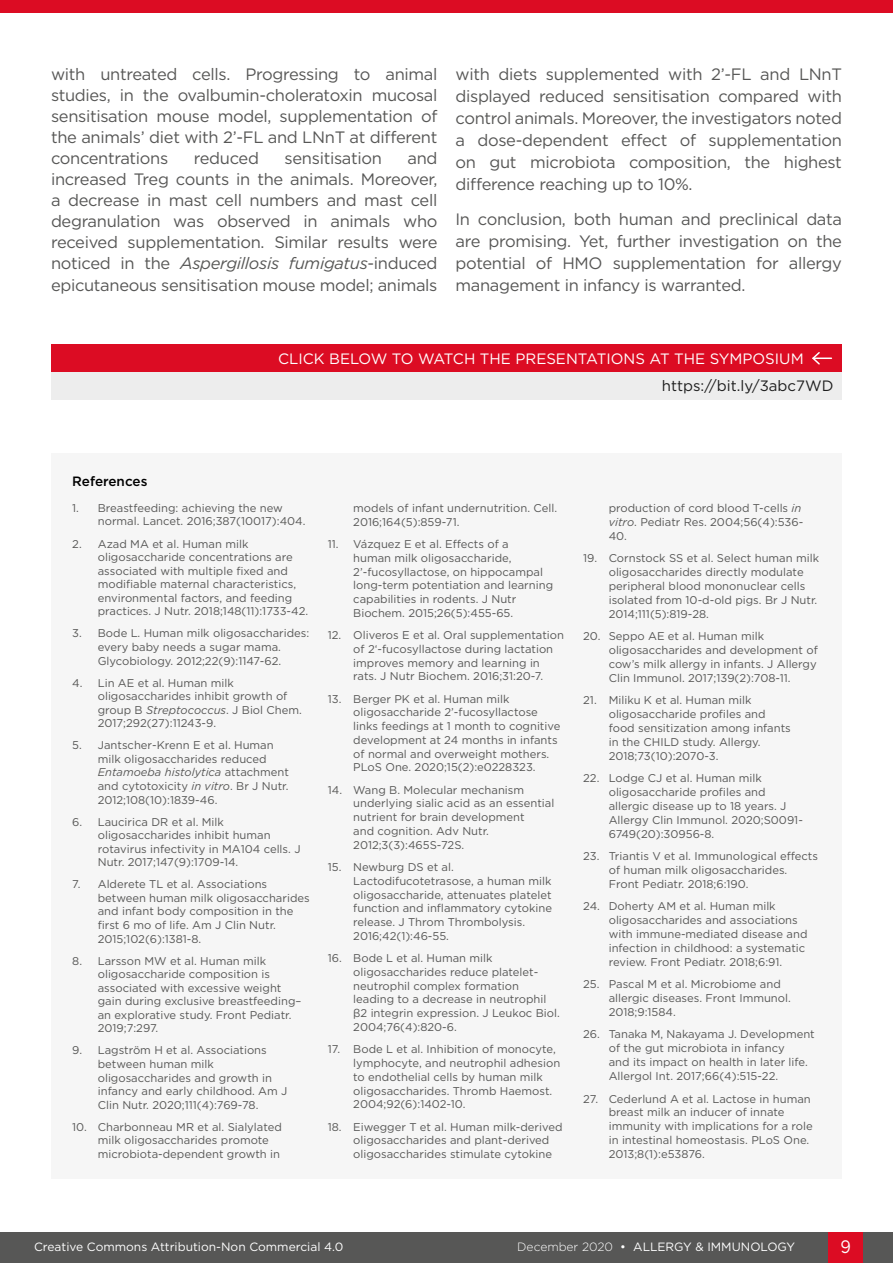
<style>
.page{position:relative;width:893px;height:1263px;background:#fff}
.page>*{position:absolute;margin:0;border:0;box-sizing:border-box;transform-origin:0 0}
.t1{font:18px "Gotham";color:#fff;scale:.9 1}
.Body_Text__Justifica{font:16.5px/21px "Gotham";letter-spacing:-.02em;color:#575756;text-align:justify}
.t2{font:15px "Gotham";color:#fff}
.t3{font:15px "Gotham";color:#1d1d1d}
.t4{font:500 13.5px "Gotham";color:#000}
.t5{font:12px "Gotham";color:#fff}
.t6{font:11.25px/13.8px "Gotham";color:#575756}
.s1{font-style:italic}
.s2{font-weight:300}
</style>
<div class="page">
<div style="left:0;top:1232px;width:893px;height:31px;background:#575756"></div>
<div style="left:829px;top:1232px;width:34px;height:31px;background:#dc0c23"></div>
<div style="left:0;top:0;width:893px;height:13px;background:#dc0c23"></div>
<div style="left:51px;top:454px;width:791px;height:725px;background:#f6f6f6"></div>
<div style="left:51px;top:344px;width:791px;height:28px;background:#dc0c23"></div>
<svg style="left:812px;top:352px;width:19px;height:13px"></svg>
<div style="left:51px;top:372px;width:791px;height:27px;background:#ededed"></div>
<p class="Body_Text__Justifica" style="left:51px;top:63px;width:388px">with untreated cells. Progressing to animal studies, in the ovalbumin-choleratoxin mucosal sensitisation mouse model, supplementation of the animals’ diet with 2’-FL and LNnT at different concentrations</p>
<p class="Body_Text__Justifica" style="left:51px;top:147px;width:388px;text-indent:356px">and increased Treg counts in the animals. Moreover, a decrease in mast cell numbers and mast cell degranulation was observed in animals who received supplementation. Similar results were noticed in the <span class="s1">Aspergillosis fumigatus</span>-induced epicutaneous sensitisation mouse model; animals</p>
<p class="Body_Text__Justifica" style="left:194px;top:147px;width:67px">reduced</p>
<p class="Body_Text__Justifica" style="left:285px;top:147px;width:99px">sensitisation</p>
<p class="Body_Text__Justifica" style="left:455px;top:63px;width:388px;line-height:21.9px">with diets supplemented with 2’-FL and LNnT displayed reduced sensitisation compared with control animals. Moreover, the investigators noted a dose-dependent effect of supplementation on gut microbiota composition, the highest difference reaching up to 10%.</p>
<p class="Body_Text__Justifica" style="left:455px;top:207px;width:388px;line-height:21.9px">In conclusion, both human and preclinical data are promising. Yet, further investigation on the potential of HMO supplementation for allergy management in infancy is warranted.</p>
<p class="t2" style="left:278px;top:349px;width:527px">CLICK BELOW TO WATCH THE PRESENTATIONS AT THE SYMPOSIUM</p>
<p class="t3" style="left:662px;top:376px;width:173px">https://bit.ly/3abc7WD</p>
<p class="t4" style="left:72px;top:472px;width:77px">References</p>
<p class="t6" style="left:98px;top:501px;width:209px;text-indent:-26px">1. Breastfeeding: achieving the new normal. Lancet. 2016;387(10017):404.</p>
<p class="t6" style="left:98px;top:537px;width:212px;text-indent:-26px">2. Azad MA et al. Human milk oligosaccharide concentrations are associated with multiple fixed and modifiable maternal characteristics, environmental factors, and feeding practices. J Nutr. 2018;148(11):1733-42.</p>
<p class="t6" style="left:72px;top:626px;width:239px;text-align:center">3. Bode L. Human milk oligosaccharides: every baby needs a sugar mama.<br>Glycobiology. 2012;22(9):1147-62.</p>
<p class="t6" style="left:98px;top:676px;width:206px;text-indent:-26px">4. Lin AE et al. Human milk oligosaccharides inhibit growth of group B <span class="s1">Streptococcus</span>. J Biol Chem.<br>2017;292(27):11243-9.</p>
<p class="t6" style="left:98px;top:738px;width:193px;text-indent:-26px">5. Jantscher-Krenn E et al. Human milk oligosaccharides reduced<br><span class="s1">Entamoeba histolytica</span> attachment and cytotoxicity <span class="s1">in vitro</span>. Br J Nutr.<br>2012;108(10):1839-46.</p>
<p class="t6" style="left:98px;top:815px;width:204px;text-indent:-26px">6. Laucirica DR et al. Milk oligosaccharides inhibit human rotavirus infectivity in MA104 cells. J<br>Nutr. 2017;147(9):1709-14.</p>
<p class="t6" style="left:98px;top:877px;width:213px;text-indent:-26px">7. Alderete TL et al. Associations between human milk oligosaccharides and infant body composition in the first 6 mo of life. Am J Clin Nutr.<br>2015;102(6):1381-8.</p>
<p class="t6" style="left:98px;top:954px;width:205px;text-indent:-26px">8. Larsson MW et al. Human milk oligosaccharide composition is associated with excessive weight gain during exclusive breastfeeding– an explorative study. Front Pediatr.<br>2019;7:297.</p>
<p class="t6" style="left:98px;top:1043px;width:191px;text-indent:-26px">9. Lagström H et al. Associations between human milk oligosaccharides and growth in infancy and early childhood. Am J<br>Clin Nutr. 2020;111(4):769-78.</p>
<p class="t6" style="left:98px;top:1120px;width:186px;text-indent:-26px">10. Charbonneau MR et al. Sialylated milk oligosaccharides promote microbiota-dependent growth in</p>
<p class="t6" style="left:353px;top:501px;width:205px">models of infant undernutrition. Cell.<br>2016;164(5):859-71.</p>
<p class="t6" style="left:353px;top:537px;width:201px;text-indent:-26px">11. Vázquez E et al. Effects of a<br>human milk oligosaccharide,<br>2’-fucosyllactose, on hippocampal long-term potentiation and learning capabilities in rodents. J Nutr<br>Biochem. 2015;26(5):455-65.</p>
<p class="t6" style="left:353px;top:628px;width:212px;text-indent:-26px">12. Oliveros E et al. Oral supplementation of 2‘-fucosyllactose during lactation improves memory and learning in rats. J Nutr Biochem. 2016;31:20-7.</p>
<p class="t6" style="left:353px;top:691px;width:209px;text-indent:-26px">13. Berger PK et al. Human milk oligosaccharide 2’-fucosyllactose links feedings at 1 month to cognitive development at 24 months in infants of normal and overweight mothers.<br>PLoS One. 2020;15(2):e0228323.</p>
<p class="t6" style="left:353px;top:782px;width:203px;text-indent:-26px">14. Wang B. Molecular mechanism underlying sialic acid as an essential nutrient for brain development<br>and cognition. Adv Nutr.<br>2012;3(3):465S-72S.</p>
<p class="t6" style="left:353px;top:860px;width:200px;text-indent:-26px">15. Newburg DS et al.<br>Lactodifucotetrasose, a human milk oligosaccharide, attenuates platelet function and inflammatory cytokine release. J Throm Thrombolysis.<br>2016;42(1):46-55.</p>
<p class="t6" style="left:353px;top:951px;width:208px;text-indent:-26px">16. Bode L et al. Human milk oligosaccharides reduce platelet&shy;neutrophil complex formation leading to a decrease in neutrophil β2 integrin expression. J Leukoc Biol.<br>2004;76(4):820-6.</p>
<p class="t6" style="left:353px;top:1042px;width:208px;text-indent:-26px">17. Bode L et al. Inhibition of monocyte, lymphocyte, and neutrophil adhesion to endothelial cells by human milk oligosaccharides. Thromb Haemost.<br>2004;92(6):1402-10.</p>
<p class="t6" style="left:353px;top:1119px;width:211px;text-indent:-26px">18. Eiwegger T et al. Human milk-derived oligosaccharides and plant-derived oligosaccharides stimulate cytokine</p>
<p class="t6" style="left:609px;top:501px;width:196px">production of cord blood T-cells <span class="s1">in vitro</span>. Pediatr Res. 2004;56(4):536-<br>40.</p>
<p class="t6" style="left:609px;top:551px;width:212px;text-indent:-26px">19. Cornstock SS et al. Select human milk oligosaccharides directly modulate peripheral blood mononuclear cells isolated from 10-d-old pigs. Br J Nutr.<br>2014;111(5):819-28.</p>
<p class="t6" style="left:609px;top:629px;width:211px;text-indent:-26px">20. Seppo AE et al. Human milk oligosaccharides and development of cow’s milk allergy in infants. J Allergy Clin Immunol. 2017;139(2):708-11.</p>
<p class="t6" style="left:609px;top:693px;width:184px;text-indent:-26px">21. Miliku K et al. Human milk oligosaccharide profiles and food sensitization among infants in the CHILD study. Allergy.<br>2018;73(10):2070-3.</p>
<p class="t6" style="left:609px;top:771px;width:196px;text-indent:-26px">22. Lodge CJ et al. Human milk oligosaccharide profiles and allergic disease up to 18 years. J<br>Allergy Clin Immunol. 2020;S0091-<br>6749(20):30956-8.</p>
<p class="t6" style="left:609px;top:849px;width:211px;text-indent:-26px">23. Triantis V et al. Immunological effects of human milk oligosaccharides.<br>Front Pediatr. 2018;6:190.</p>
<p class="t6" style="left:609px;top:899px;width:200px;text-indent:-26px">24. Doherty AM et al. Human milk oligosaccharides and associations with immune-mediated disease and infection in childhood: a systematic review. Front Pediatr. 2018;6:91.</p>
<p class="t6" style="left:609px;top:977px;width:184px;text-indent:-26px">25. Pascal M et al. Microbiome and allergic diseases. Front Immunol.<br>2018;9:1584.</p>
<p class="t6" style="left:609px;top:1027px;width:208px;text-indent:-26px">26. Tanaka M, Nakayama J. Development of the gut microbiota in infancy<br>and its impact on health in later life.<br>Allergol Int. 2017;66(4):515-22.</p>
<p class="t6" style="left:609px;top:1091px;width:206px;text-indent:-26px">27. Cederlund A et al. Lactose in human breast milk an inducer of innate immunity with implications for a role in intestinal homeostasis. PLoS One.<br>2013;8(1):e53876.</p>
<p class="t5" style="left:34px;top:1239px;width:311px">Creative Commons Attribution-Non Commercial 4.0</p>
<p class="t5" style="left:517px;top:1239px;width:279px"><span class="s2">December 2020</span> • ALLERGY &amp; IMMUNOLOGY</p>
<h1 class="t1" style="left:840px;top:1235px;width:13px">9</h1>
</div>
